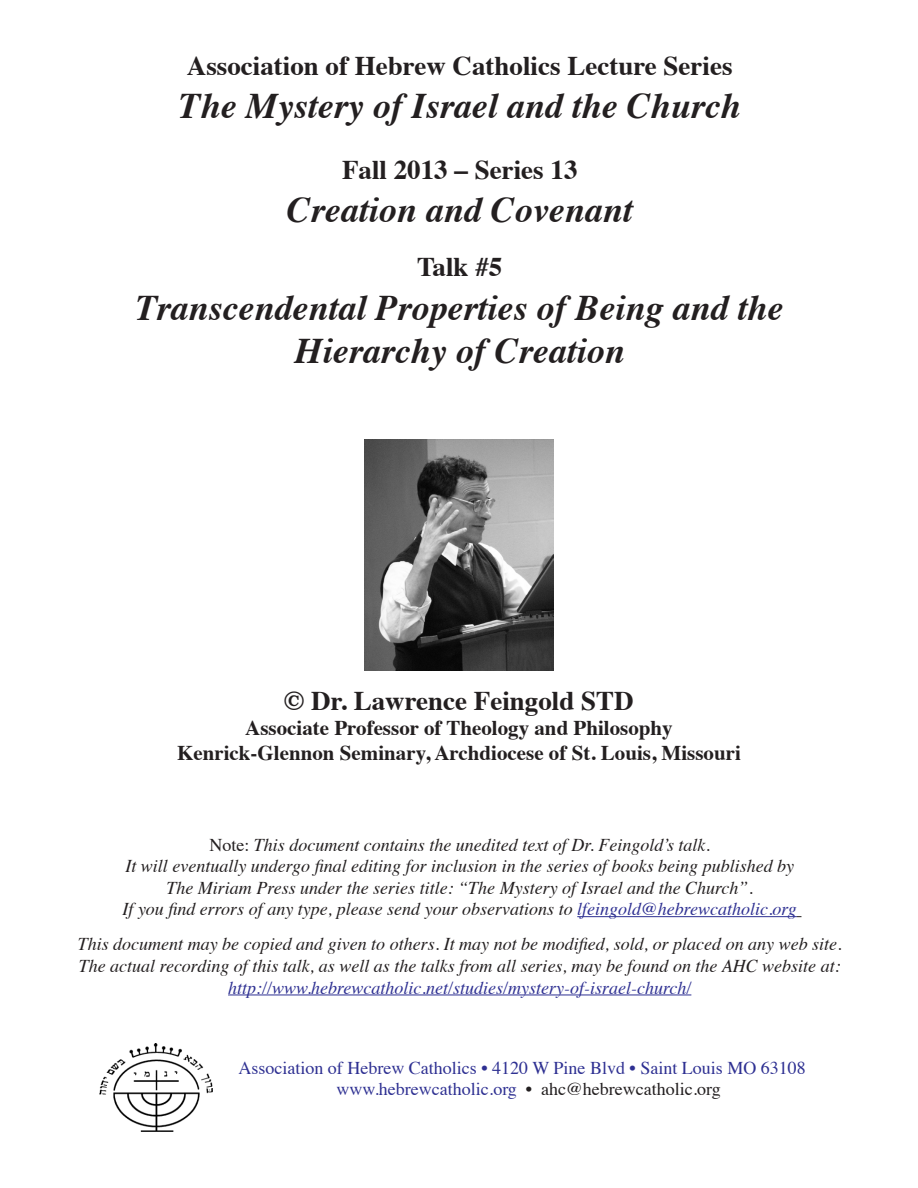
<style>
.page{position:relative;width:918px;height:1188px;background:#fff}
.page>*{position:absolute;margin:0;border:0;box-sizing:border-box;transform-origin:0 0}
.t1{font:italic 700 36px/43.2px "Times";color:#231f20;text-align:center}
.t2{font:700 27px "Times";color:#231f20}
.t3{font:700 21px/25.2px "Times";color:#231f20;text-align:center}
.t4{font:italic 18px/21.6px "Times";color:#231f20;text-align:center}
.t5{font:18px/21.6px "Times";color:#2e3092}
.t6{font:italic 18px "Times";color:#2e3092}
.s1{font-style:normal}
.s2{color:#2e3092}
.s3{color:#231f20}
</style>
<div class="page">
<img style="left:99px;top:1043px;width:114px;height:88px">
<img style="left:364px;top:440px;width:190px;height:230px">
<hr style="left:577px;top:916px;width:220px;height:1px;background:#2e3092">
<hr style="left:228px;top:995px;width:463px;height:1px;background:#2e3092">
<h2 class="t2" style="left:187px;top:40px;width:547px">Association of Hebrew Catholics Lecture Series</h2>
<h1 class="t1" style="left:179px;top:81px;width:564px">The Mystery of Israel and the Church</h1>
<h2 class="t2" style="left:342px;top:144px;width:237px">Fall 2013 – Series 13</h2>
<h1 class="t1" style="left:287px;top:185px;width:348px">Creation and Covenant</h1>
<h2 class="t2" style="left:417px;top:241px;width:87px">Talk #5</h2>
<h1 class="t1" style="left:136px;top:283px;width:649px">Transcendental Properties of Being and the<br>Hierarchy of Creation</h1>
<h2 class="t2" style="left:284px;top:675px;width:351px">© Dr. Lawrence Feingold STD</h2>
<p class="t3" style="left:177px;top:713px;width:565px">Associate Professor of Theology and Philosophy<br>Kenrick-Glennon Seminary, Archdiocese of St. Louis, Missouri</p>
<p class="t4" style="left:123px;top:833px;width:676px"><span class="s1">Note:</span> This document contains the unedited text of Dr. Feingold’s talk.<br>It will eventually undergo final editing for inclusion in the series of books being published by The Miriam Press under the series title: “The Mystery of Israel and the Church”.<br>If you find errors of any type, please send your observations to <span class="s2">lfeingold@hebrewcatholic.org</span></p>
<p class="t4" style="left:78px;top:932px;width:765px;text-align:left">This document may be copied and given to others. It may not be modified, sold, or placed on any web site.<br>The actual recording of this talk, as well as the talks from all series, may be found on the AHC website at:</p>
<p class="t6" style="left:228px;top:972px;width:465px">http://www.hebrewcatholic.net/studies/mystery-of-israel-church/</p>
<p class="t5" style="left:337px;top:1055px;width:471px;text-indent:-98px">Association of Hebrew Catholics • 4120 W Pine Blvd • Saint Louis MO 63108 www.hebrewcatholic.org <span class="s3">• ahc@hebrewcatholic.org</span></p>
</div>
